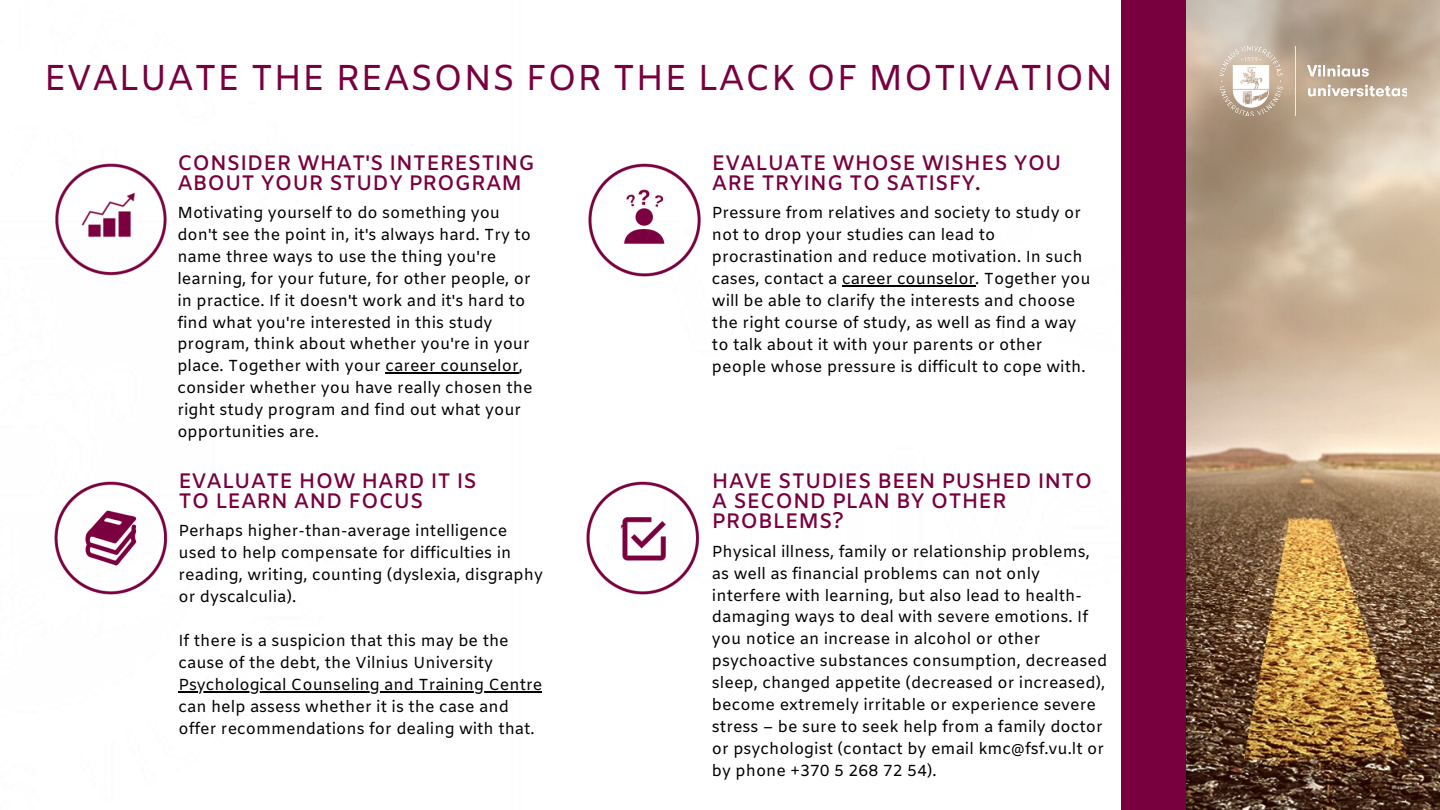
<style>
.page{position:relative;width:1440px;height:810px;background:#fff}
.page>*{position:absolute;margin:0;border:0;box-sizing:border-box;transform-origin:0 0}
.t1{font:36px "Amiko";color:#78003f}
.t2{font:600 21px/19.9px "Amiko";color:#78003f}
.t3{font:16px/21.9px "Amiko";color:#000}
</style>
<div class="page">
<img style="left:1186px;top:0;width:254px;height:810px">
<div style="left:1121px;top:0;width:65px;height:810px;background:#78003f"></div>
<img style="left:1219px;top:46px;width:187px;height:70px">
<hr style="left:842px;top:285px;width:133px;height:1px;background:#000">
<img style="left:54px;top:481px;width:114px;height:114px">
<img style="left:586px;top:481px;width:114px;height:114px">
<hr style="left:178px;top:691px;width:364px;height:1px;background:#000">
<img style="left:588px;top:163px;width:113px;height:114px">
<hr style="left:385px;top:373px;width:134px;height:1px;background:#000">
<img style="left:55px;top:163px;width:112px;height:113px">
<h1 class="t1" style="left:44px;top:57px;width:1071px">EVALUATE THE REASONS FOR THE LACK OF MOTIVATION</h1>
<h2 class="t2" style="left:177px;top:154px;width:359px">CONSIDER WHAT'S INTERESTING<br>ABOUT YOUR STUDY PROGRAM</h2>
<p class="t3" style="left:177px;top:203px;width:357px">Motivating yourself to do something you don't see the point in, it's always hard. Try to name three ways to use the thing you're learning, for your future, for other people, or in practice. If it doesn't work and it's hard to find what you're interested in this study program, think about whether you're in your place. Together with your career counselor, consider whether you have really chosen the right study program and find out what your opportunities are.</p>
<h2 class="t2" style="left:178px;top:473px;width:300px">EVALUATE HOW HARD IT IS<br>TO LEARN AND FOCUS</h2>
<p class="t3" style="left:178px;top:521px;width:366px">Perhaps higher-than-average intelligence used to help compensate for difficulties in reading, writing, counting (dyslexia, disgraphy or dyscalculia).</p>
<p class="t3" style="left:178px;top:631px;width:366px">If there is a suspicion that this may be the cause of the debt, the Vilnius University Psychological Counseling and Training Centre can help assess whether it is the case and offer recommendations for dealing with that.</p>
<h2 class="t2" style="left:712px;top:154px;width:351px">EVALUATE WHOSE WISHES YOU<br>ARE TRYING TO SATISFY.</h2>
<p class="t3" style="left:712px;top:203px;width:380px">Pressure from relatives and society to study or not to drop your studies can lead to procrastination and reduce motivation. In such cases, contact a career counselor. Together you will be able to clarify the interests and choose the right course of study, as well as find a way to talk about it with your parents or other people whose pressure is difficult to cope with.</p>
<h2 class="t2" style="left:712px;top:473px;width:382px">HAVE STUDIES BEEN PUSHED INTO<br>A SECOND PLAN BY OTHER<br>PROBLEMS?</h2>
<p class="t3" style="left:712px;top:542px;width:397px">Physical illness, family or relationship problems, as well as financial problems can not only interfere with learning, but also lead to health&shy;damaging ways to deal with severe emotions. If you notice an increase in alcohol or other psychoactive substances consumption, decreased sleep, changed appetite (decreased or increased), become extremely irritable or experience severe stress – be sure to seek help from a family doctor or psychologist (contact by email kmc@fsf.vu.lt or by phone +370 5 268 72 54).</p>
</div>
